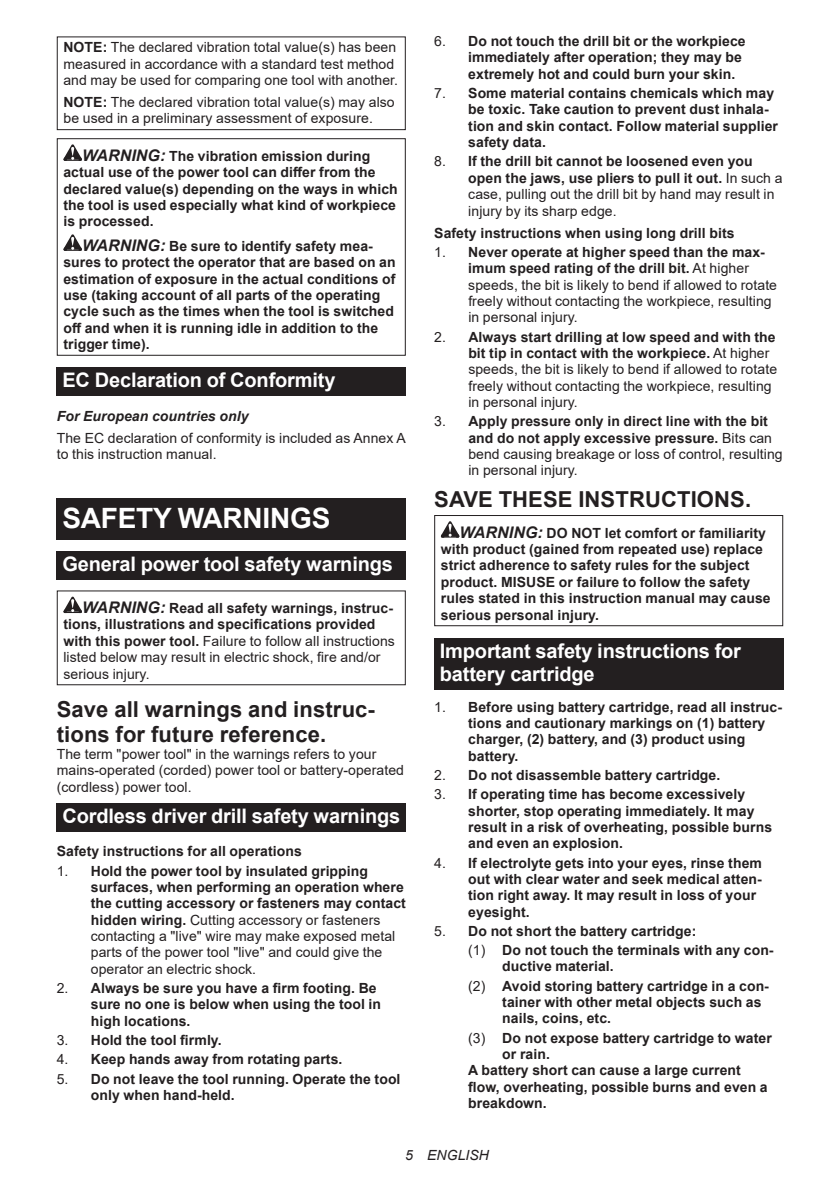
<style>
.page{position:relative;width:840px;height:1191px;background:#fff}
.page>*{position:absolute;margin:0;border:0;box-sizing:border-box;transform-origin:0 0}
.t1{font:700 28px "Arial";letter-spacing:-.01em;color:#fff}
.t2{font:700 22px/25.8px "Arial";letter-spacing:.005em;color:#231f20}
.t3{font:700 20px/23.4px "Arial";letter-spacing:-.01em;color:#fff}
.t4{font:700 14px/16.4px "Arial";letter-spacing:.005em;color:#231f20}
.t5{font:14px/16.4px "Arial";letter-spacing:.005em;color:#231f20}
.t6{font:italic 700 14px "Arial";letter-spacing:.005em;color:#231f20}
.t7{font:italic 14px "Arial";letter-spacing:.005em;color:#231f20}
.s1{font-weight:700}
.s2{font-style:italic;font-size:16px}
.s3{font-weight:400}
</style>
<div class="page">
<div style="left:57px;top:36px;width:348px;height:94px;border:1px solid #231f20"></div>
<svg style="left:63px;top:144px;width:19px;height:17px"></svg>
<svg style="left:63px;top:234px;width:19px;height:17px"></svg>
<div style="left:57px;top:138px;width:348px;height:218px;border:1px solid #231f20"></div>
<div style="left:57px;top:367px;width:348px;height:28px;background:#231f20"></div>
<div style="left:57px;top:498px;width:348px;height:42px;background:#231f20"></div>
<div style="left:57px;top:551px;width:348px;height:28px;background:#231f20"></div>
<svg style="left:63px;top:596px;width:19px;height:17px"></svg>
<div style="left:57px;top:590px;width:348px;height:95px;border:1px solid #231f20"></div>
<div style="left:57px;top:803px;width:348px;height:28px;background:#231f20"></div>
<svg style="left:440px;top:521px;width:19px;height:16px"></svg>
<div style="left:434px;top:515px;width:348px;height:111px;border:1px solid #231f20"></div>
<div style="left:434px;top:637px;width:348px;height:52px;background:#231f20"></div>
<p class="t5" style="left:63px;top:39px;width:336px"><span class="s1">NOTE:</span> The declared vibration total value(s) has been measured in accordance with a standard test method and may be used for comparing one tool with another.</p>
<p class="t5" style="left:63px;top:94px;width:332px"><span class="s1">NOTE:</span> The declared vibration total value(s) may also be used in a preliminary assessment of exposure.</p>
<p class="t4" style="left:63px;top:148px;width:336px;text-indent:19px"><span class="s2">WARNING:</span> The vibration emission during actual use of the power tool can differ from the declared value(s) depending on the ways in which the tool is used especially what kind of workpiece is processed.</p>
<p class="t4" style="left:63px;top:238px;width:333px;text-indent:19px"><span class="s2">WARNING:</span> Be sure to identify safety mea&shy;sures to protect the operator that are based on an estimation of exposure in the actual conditions of use (taking account of all parts of the operating cycle such as the times when the tool is switched off and when it is running idle in addition to the trigger time).</p>
<h3 class="t3" style="left:62px;top:368px;width:274px">EC Declaration of Conformity</h3>
<p class="t6" style="left:57px;top:406px;width:193px">For European countries only</p>
<p class="t5" style="left:57px;top:429px;width:350px">The EC declaration of conformity is included as Annex A to this instruction manual.</p>
<h1 class="t1" style="left:62px;top:499px;width:269px">SAFETY WARNINGS</h1>
<h3 class="t3" style="left:62px;top:552px;width:332px">General power tool safety warnings</h3>
<p class="t4" style="left:63px;top:600px;width:333px;text-indent:19px"><span class="s2">WARNING:</span> Read all safety warnings, instruc&shy;tions, illustrations and specifications provided with this power tool. <span class="s3">Failure to follow all instructions listed below may result in electric shock, fire and/or serious injury.</span></p>
<h2 class="t2" style="left:57px;top:696px;width:319px">Save all warnings and instruc&shy;tions for future reference.</h2>
<p class="t5" style="left:57px;top:745px;width:348px">The term "power tool" in the warnings refers to your mains-operated (corded) power tool or battery-operated (cordless) power tool.</p>
<h3 class="t3" style="left:62px;top:804px;width:339px">Cordless driver drill safety warnings</h3>
<p class="t4" style="left:57px;top:843px;width:246px">Safety instructions for all operations</p>
<p class="t5" style="left:91px;top:862px;width:316px;text-indent:-34px">1. <span class="s1">Hold the power tool by insulated gripping surfaces, when performing an operation where the cutting accessory or fasteners may contact hidden wiring.</span> Cutting accessory or fasteners contacting a "live" wire may make exposed metal parts of the power tool "live" and could give the operator an electric shock.</p>
<p class="t4" style="left:91px;top:980px;width:291px;text-indent:-34px"><span class="s3">2.</span> Always be sure you have a firm footing. Be sure no one is below when using the tool in high locations.</p>
<p class="t4" style="left:57px;top:1032px;width:166px"><span class="s3">3.</span> Hold the tool firmly.</p>
<p class="t4" style="left:57px;top:1051px;width:287px"><span class="s3">4.</span> Keep hands away from rotating parts.</p>
<p class="t4" style="left:91px;top:1070px;width:311px;text-indent:-34px"><span class="s3">5.</span> Do not leave the tool running. Operate the tool only when hand-held.</p>
<p class="t4" style="left:468px;top:33px;width:279px;text-indent:-34px"><span class="s3">6.</span> Do not touch the drill bit or the workpiece immediately after operation; they may be extremely hot and could burn your skin.</p>
<p class="t4" style="left:468px;top:85px;width:311px;text-indent:-34px"><span class="s3">7.</span> Some material contains chemicals which may be toxic. Take caution to prevent dust inhala&shy;tion and skin contact. Follow material supplier safety data.</p>
<p class="t5" style="left:468px;top:153px;width:315px;text-indent:-34px">8. <span class="s1">If the drill bit cannot be loosened even you open the jaws, use pliers to pull it out.</span> In such a case, pulling out the drill bit by hand may result in injury by its sharp edge.</p>
<p class="t4" style="left:434px;top:225px;width:301px">Safety instructions when using long drill bits</p>
<p class="t5" style="left:468px;top:244px;width:310px;text-indent:-34px">1. <span class="s1">Never operate at higher speed than the max&shy;imum speed rating of the drill bit.</span> At higher speeds, the bit is likely to bend if allowed to rotate freely without contacting the workpiece, resulting in personal injury.</p>
<p class="t5" style="left:468px;top:328px;width:310px;text-indent:-34px">2. <span class="s1">Always start drilling at low speed and with the bit tip in contact with the workpiece.</span> At higher speeds, the bit is likely to bend if allowed to rotate freely without contacting the workpiece, resulting in personal injury.</p>
<p class="t5" style="left:468px;top:413px;width:316px;text-indent:-34px">3. <span class="s1">Apply pressure only in direct line with the bit and do not apply excessive pressure.</span> Bits can bend causing breakage or loss of control, resulting in personal injury.</p>
<h2 class="t2" style="left:434px;top:486px;width:318px">SAVE THESE INSTRUCTIONS.</h2>
<p class="t4" style="left:440px;top:524px;width:331px;text-indent:19px"><span class="s2">WARNING:</span> DO NOT let comfort or familiarity with product (gained from repeated use) replace strict adherence to safety rules for the subject product. MISUSE or failure to follow the safety rules stated in this instruction manual may cause serious personal injury.</p>
<h3 class="t3" style="left:439px;top:639px;width:302px">Important safety instructions for battery cartridge</h3>
<p class="t4" style="left:468px;top:698px;width:315px;text-indent:-34px"><span class="s3">1.</span> Before using battery cartridge, read all instruc&shy;tions and cautionary markings on (1) battery charger, (2) battery, and (3) product using battery.</p>
<p class="t4" style="left:434px;top:767px;width:287px"><span class="s3">2.</span> Do not disassemble battery cartridge.</p>
<p class="t4" style="left:468px;top:786px;width:305px;text-indent:-34px"><span class="s3">3.</span> If operating time has become excessively shorter, stop operating immediately. It may result in a risk of overheating, possible burns and even an explosion.</p>
<p class="t4" style="left:468px;top:854px;width:295px;text-indent:-34px"><span class="s3">4.</span> If electrolyte gets into your eyes, rinse them out with clear water and seek medical atten&shy;tion right away. It may result in loss of your eyesight.</p>
<p class="t4" style="left:468px;top:921px;width:307px;line-height:19.2px;text-indent:-34px"><span class="s3">5.</span> Do not short the battery cartridge:<br><span class="s3">(1)</span> Do not touch the terminals with any con-</p>
<p class="t4" style="left:468px;top:957px;width:302px;line-height:19.2px;text-indent:34px">ductive material.<br><span class="s3">(2)</span> Avoid storing battery cartridge in a con-</p>
<p class="t4" style="left:502px;top:994px;width:261px">tainer with other metal objects such as nails, coins, etc.</p>
<p class="t4" style="left:468px;top:1029px;width:305px"><span class="s3">(3)</span> Do not expose battery cartridge to water</p>
<p class="t4" style="left:502px;top:1046px;width:49px">or rain.</p>
<p class="t4" style="left:468px;top:1062px;width:274px">A battery short can cause a large current</p>
<p class="t4" style="left:468px;top:1078px;width:301px">flow, overheating, possible burns and even a</p>
<p class="t4" style="left:468px;top:1095px;width:80px">breakdown.</p>
<p class="t7" style="left:405px;top:1146px;width:85px">5 ENGLISH</p>
</div>
